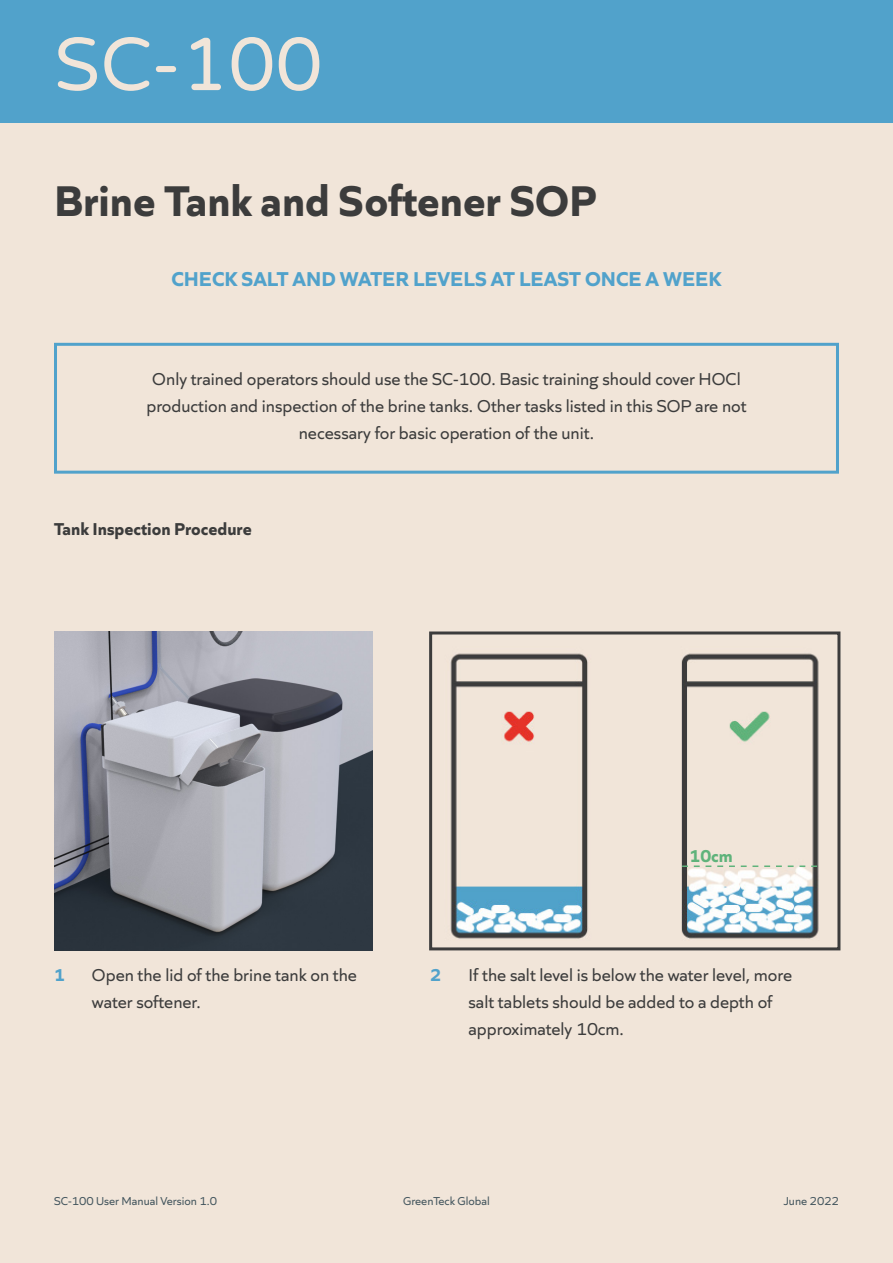
<style>
.page{position:relative;width:893px;height:1263px;background:#f1e5d9}
.page>*{position:absolute;margin:0;border:0;box-sizing:border-box;transform-origin:0 0}
.t1{font:75px "Varela Round";color:#f1e5d9}
.t2{font:700 45px "Quiet Sans";color:#3c3c3c}
.t3{font:700 21px "Quiet Sans";color:#51a2cb}
.t4{font:18px/27px "Quiet Sans";color:#3c3c3c;text-align:center}
.t5{font:700 18px "Quiet Sans";color:#3c3c3c}
.t6{font:700 18px "Quiet Sans";color:#5fb37b}
.t7{font:700 18px "Quiet Sans";color:#51a2cb}
.t8{font:12px "Quiet Sans";color:#44565e}
</style>
<div class="page">
<div style="left:0;top:0;width:893px;height:123px;background:#51a2cb"></div>
<div style="left:54px;top:343px;width:785px;height:131px;border:3px solid #51a2cb"></div>
<img style="left:54px;top:631px;width:319px;height:319px">
<img style="left:450px;top:653px;width:369px;height:286px">
<div style="left:429px;top:631px;width:411px;height:319px;border:3px solid #3c3c3c"></div>
<svg style="left:682px;top:865px;width:135px;height:2px"></svg>
<p class="t1" style="left:54px;top:13px;width:270px">SC-100</p>
<p class="t2" style="left:54px;top:166px;width:544px">Brine Tank and Softener SOP</p>
<p class="t3" style="left:172px;top:262px;width:551px">CHECK SALT AND WATER LEVELS AT LEAST ONCE A WEEK</p>
<p class="t4" style="left:146px;top:364px;width:602px">Only trained operators should use the SC-100. Basic training should cover HOCl production and inspection of the brine tanks. Other tasks listed in this SOP are not necessary for basic operation of the unit.</p>
<p class="t5" style="left:54px;top:515px;width:199px">Tank Inspection Procedure</p>
<p class="t6" style="left:689px;top:842px;width:45px">10cm</p>
<p class="t7" style="left:54px;top:961px;width:12px">1</p>
<p class="t4" style="left:92px;top:960px;width:267px">Open the lid of the brine tank on the</p>
<p class="t7" style="left:431px;top:961px;width:12px">2</p>
<p class="t4" style="left:92px;top:987px;width:110px">water softener.</p>
<p class="t4" style="left:468px;top:960px;width:325px;text-align:left">If the salt level is below the water level, more salt tablets should be added to a depth of approximately 10cm.</p>
<p class="t8" style="left:54px;top:1192px;width:165px">SC-100 User Manual Version 1.0</p>
<p class="t8" style="left:403px;top:1192px;width:88px">GreenTeck Global</p>
<p class="t8" style="left:784px;top:1192px;width:57px">June 2022</p>
</div>
